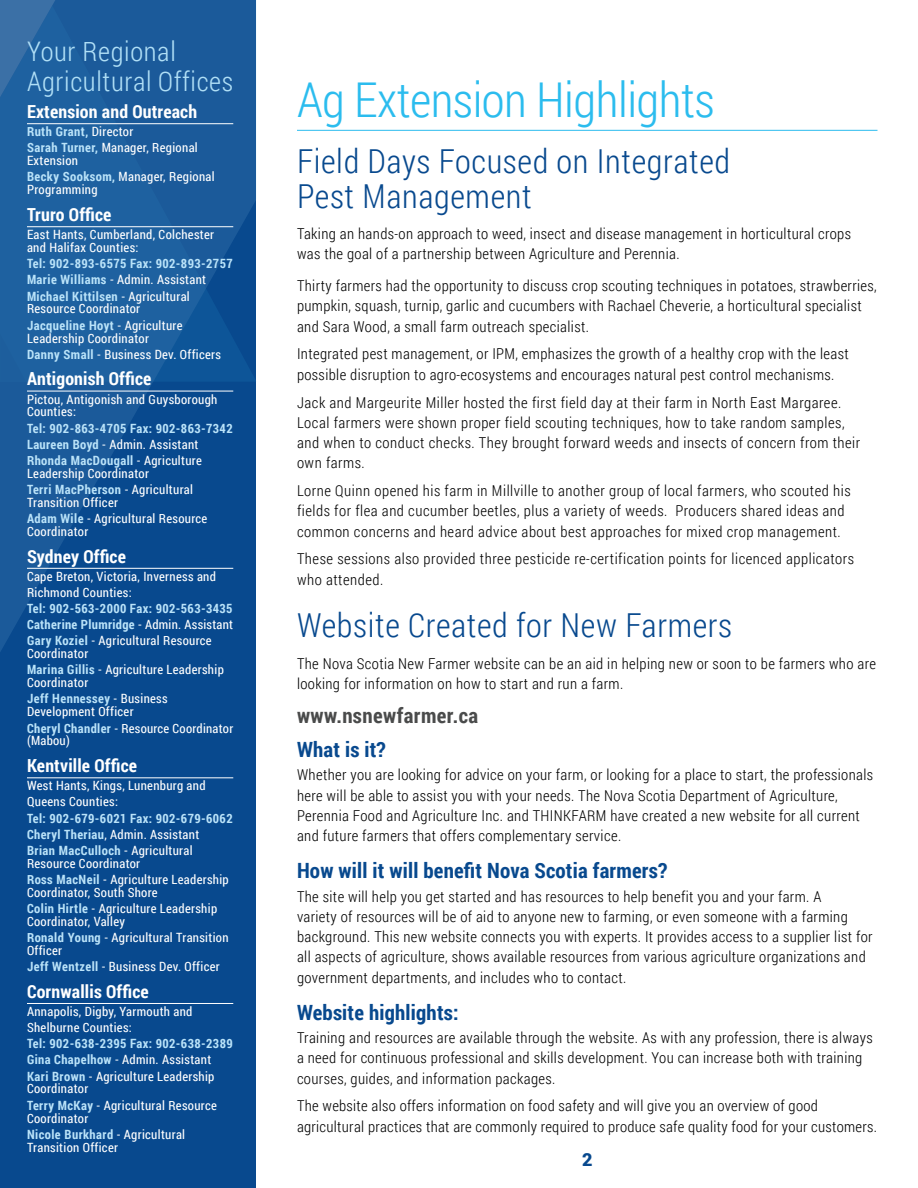
<style>
.page{position:relative;width:918px;height:1188px;background:#fff}
.page>*{position:absolute;margin:0;border:0;box-sizing:border-box;transform-origin:0 0}
.t1{font:300 48px "Roboto Condensed";letter-spacing:-.01em;color:#2bbcee}
.t2{font:300 33px/34.5px "Roboto Condensed";letter-spacing:.02em;color:#08498e}
.t3{font:300 27px/30px "Roboto Condensed";letter-spacing:.025em;color:#b0dff6}
.t4{font:700 21px "Roboto Condensed";letter-spacing:.01em;color:#08498e}
.t5{font:700 21px "Roboto Condensed";letter-spacing:.02em;color:#4a4b4b}
.t6{font:700 18px "Roboto Condensed";letter-spacing:.01em;color:#fff}
.t7{font:900 18px "Roboto";color:#08498e}
.t8{font:300 15px/20.2px "Roboto Condensed";letter-spacing:.025em;color:#000}
.t9{font:12.75px/16.2px "Roboto Condensed";letter-spacing:.025em;color:#fff}
.t10{font:700 12.75px/16.2px "Roboto Condensed";letter-spacing:.03em;color:#bae3f9}
.s1{font-weight:700;color:#bae3f9}
.s2{font-weight:400;color:#fff}
</style>
<div class="page">
<div style="left:0;top:0;width:256px;height:1188px;background:#08498e"></div>
<svg style="left:0;top:0;width:256px;height:652px;fill:#1b5a9a"></svg>
<svg style="left:0;top:0;width:66px;height:615px;background:#1e5e9d"></svg>
<hr style="left:27px;top:123px;width:206px;height:1px;background:#fff">
<hr style="left:27px;top:226px;width:206px;height:1px;background:#fff">
<hr style="left:27px;top:391px;width:206px;height:1px;background:#fff">
<hr style="left:27px;top:568px;width:206px;height:1px;background:#fff">
<hr style="left:27px;top:777px;width:206px;height:1px;background:#fff">
<hr style="left:27px;top:1003px;width:206px;height:1px;background:#fff">
<hr style="left:297px;top:130px;width:581px;height:1px;background:#2bbcee">
<h3 class="t3" style="left:27px;top:36px;width:208px">Your Regional<br>Agricultural Offices</h3>
<p class="t6" style="left:27px;top:99px;width:172px">Extension and Outreach</p>
<p class="t9" style="left:27px;top:123px;width:172px"><span class="s1">Ruth Grant,</span> Director<br><span class="s1">Sarah Turner,</span> Manager, Regional</p>
<p class="t9" style="left:27px;top:152px;width:189px">Extension<br><span class="s1">Becky Sooksom,</span> Manager, Regional</p>
<p class="t9" style="left:27px;top:181px;width:72px">Programming</p>
<p class="t6" style="left:27px;top:202px;width:86px">Truro Office</p>
<p class="t9" style="left:27px;top:228px;width:189px;line-height:12.9px">East Hants, Cumberland, Colchester and Halifax Counties:</p>
<p class="t10" style="left:27px;top:255px;width:207px">Tel: 902-893-6575 Fax: 902-893-2757<br>Marie Williams <span class="s2">- Admin. Assistant<br></span>Michael Kittilsen <span class="s2">- Agricultural</span></p>
<p class="t9" style="left:27px;top:300px;width:157px">Resource Coordinator<br><span class="s1">Jacqueline Hoyt</span> - Agriculture</p>
<p class="t9" style="left:27px;top:329px;width:196px">Leadership Coordinator<br><span class="s1">Danny Small</span> - Business Dev. Officers</p>
<p class="t6" style="left:27px;top:366px;width:126px">Antigonish Office</p>
<p class="t9" style="left:27px;top:392px;width:192px;line-height:12.9px">Pictou, Antigonish and Guysborough<br>Counties:</p>
<p class="t10" style="left:27px;top:420px;width:207px">Tel: 902-863-4705 Fax: 902-863-7342<br>Laureen Boyd <span class="s2">- Admin. Assistant<br></span>Rhonda MacDougall <span class="s2">- Agriculture</span></p>
<p class="t9" style="left:27px;top:465px;width:168px">Leadership Coordinator<br><span class="s1">Terri MacPherson</span> - Agricultural</p>
<p class="t9" style="left:27px;top:494px;width:182px">Transition Officer<br><span class="s1">Adam Wile</span> - Agricultural Resource</p>
<p class="t9" style="left:27px;top:523px;width:63px">Coordinator</p>
<p class="t6" style="left:27px;top:543px;width:101px">Sydney Office</p>
<p class="t9" style="left:27px;top:568px;width:190px">Cape Breton, Victoria, Inverness and<br>Richmond Counties:</p>
<p class="t10" style="left:27px;top:600px;width:208px;text-align:justify">Tel: 902-563-2000 Fax: 902-563-3435<br>Catherine Plumridge <span class="s2">- Admin. Assistant </span>Gary Koziel <span class="s2">- Agricultural Resource</span></p>
<p class="t9" style="left:27px;top:645px;width:198px">Coordinator<br><span class="s1">Marina Gillis</span> - Agriculture Leadership</p>
<p class="t9" style="left:27px;top:674px;width:142px">Coordinator<br><span class="s1">Jeff Hennessey</span> - Business</p>
<p class="t9" style="left:27px;top:703px;width:208px">Development Officer<br><span class="s1">Cheryl Chandler</span> - Resource Coordinator</p>
<p class="t9" style="left:27px;top:732px;width:44px">(Mabou)</p>
<p class="t6" style="left:27px;top:753px;width:112px">Kentville Office</p>
<p class="t9" style="left:27px;top:777px;width:180px">West Hants, Kings, Lunenburg and<br>Queens Counties:</p>
<p class="t10" style="left:27px;top:810px;width:207px">Tel: 902-679-6021 Fax: 902-679-6062<br>Cheryl Theriau<span class="s2">, Admin. Assistant<br></span>Brian MacCulloch <span class="s2">- Agricultural</span></p>
<p class="t9" style="left:27px;top:855px;width:203px">Resource Coordinator<br><span class="s1">Ross MacNeil</span> - Agriculture Leadership</p>
<p class="t9" style="left:27px;top:884px;width:192px">Coordinator, South Shore<br><span class="s1">Colin Hirtle</span> - Agriculture Leadership</p>
<p class="t9" style="left:27px;top:913px;width:203px">Coordinator, Valley<br><span class="s1">Ronald Young</span> - Agricultural Transition</p>
<p class="t9" style="left:27px;top:942px;width:194px">Officer<br><span class="s1">Jeff Wentzell</span> - Business Dev. Officer</p>
<p class="t6" style="left:27px;top:979px;width:123px">Cornwallis Office</p>
<p class="t9" style="left:27px;top:1003px;width:167px">Annapolis, Digby, Yarmouth and<br>Shelburne Counties:</p>
<p class="t10" style="left:27px;top:1035px;width:207px">Tel: 902-638-2395 Fax: 902-638-2389<br>Gina Chapelhow <span class="s2">- Admin. Assistant<br></span>Kari Brown <span class="s2">- Agriculture Leadership</span></p>
<p class="t9" style="left:27px;top:1080px;width:191px">Coordinator<br><span class="s1">Terry McKay</span> - Agricultural Resource</p>
<p class="t9" style="left:27px;top:1109px;width:160px">Coordinator<br><span class="s1">Nicole Burkhard</span> - Agricultural</p>
<p class="t9" style="left:27px;top:1139px;width:93px">Transition Officer</p>
<h1 class="t1" style="left:297px;top:67px;width:419px">Ag Extension Highlights</h1>
<h2 class="t2" style="left:297px;top:143px;width:435px">Field Days Focused on Integrated<br>Pest Management</h2>
<p class="t8" style="left:297px;top:223px;width:556px">Taking an hands-on approach to weed, insect and disease management in horticultural crops was the goal of a partnership between Agriculture and Perennia.</p>
<p class="t8" style="left:297px;top:275px;width:581px">Thirty farmers had the opportunity to discuss crop scouting techniques in potatoes, strawberries, pumpkin, squash, turnip, garlic and cucumbers with Rachael Cheverie, a horticultural specialist and Sara Wood, a small farm outreach specialist.</p>
<p class="t8" style="left:297px;top:343px;width:553px">Integrated pest management, or IPM, emphasizes the growth of a healthy crop with the least possible disruption to agro-ecosystems and encourages natural pest control mechanisms.</p>
<p class="t8" style="left:297px;top:392px;width:565px">Jack and Margeurite Miller hosted the first field day at their farm in North East Margaree.<br>Local farmers were shown proper field scouting techniques, how to take random samples, and when to conduct checks. They brought forward weeds and insects of concern from their own farms.</p>
<p class="t8" style="left:297px;top:480px;width:555px">Lorne Quinn opened his farm in Millville to another group of local farmers, who scouted his fields for flea and cucumber beetles, plus a variety of weeds. Producers shared ideas and common concerns and heard advice about best approaches for mixed crop management.</p>
<p class="t8" style="left:297px;top:548px;width:559px">These sessions also provided three pesticide re-certification points for licenced applicators who attended.</p>
<h2 class="t2" style="left:297px;top:607px;width:437px">Website Created for New Farmers</h2>
<p class="t8" style="left:297px;top:653px;width:580px">The Nova Scotia New Farmer website can be an aid in helping new or soon to be farmers who are looking for information on how to start and run a farm.</p>
<h3 class="t5" style="left:297px;top:700px;width:183px">www.nsnewfarmer.ca</h3>
<h3 class="t4" style="left:297px;top:735px;width:90px">What is it?</h3>
<p class="t8" style="left:297px;top:764px;width:578px">Whether you are looking for advice on your farm, or looking for a place to start, the professionals here will be able to assist you with your needs. The Nova Scotia Department of Agriculture, Perennia Food and Agriculture Inc. and THINKFARM have created a new website for all current and future farmers that offers complementary service.</p>
<h3 class="t4" style="left:297px;top:856px;width:372px">How will it will benefit Nova Scotia farmers?</h3>
<p class="t8" style="left:297px;top:886px;width:577px">The site will help you get started and has resources to help benefit you and your farm. A<br>variety of resources will be of aid to anyone new to farming, or even someone with a farming background. This new website connects you with experts. It provides access to a supplier list for all aspects of agriculture, shows available resources from various agriculture organizations and government departments, and includes who to contact.</p>
<h3 class="t4" style="left:297px;top:997px;width:163px">Website highlights:</h3>
<p class="t8" style="left:297px;top:1027px;width:577px">Training and resources are available through the website. As with any profession, there is always a need for continuous professional and skills development. You can increase both with training courses, guides, and information packages.</p>
<p class="t8" style="left:297px;top:1095px;width:581px">The website also offers information on food safety and will give you an overview of good agricultural practices that are commonly required to produce safe quality food for your customers.</p>
<p class="t7" style="left:582px;top:1147px;width:12px">2</p>
</div>
